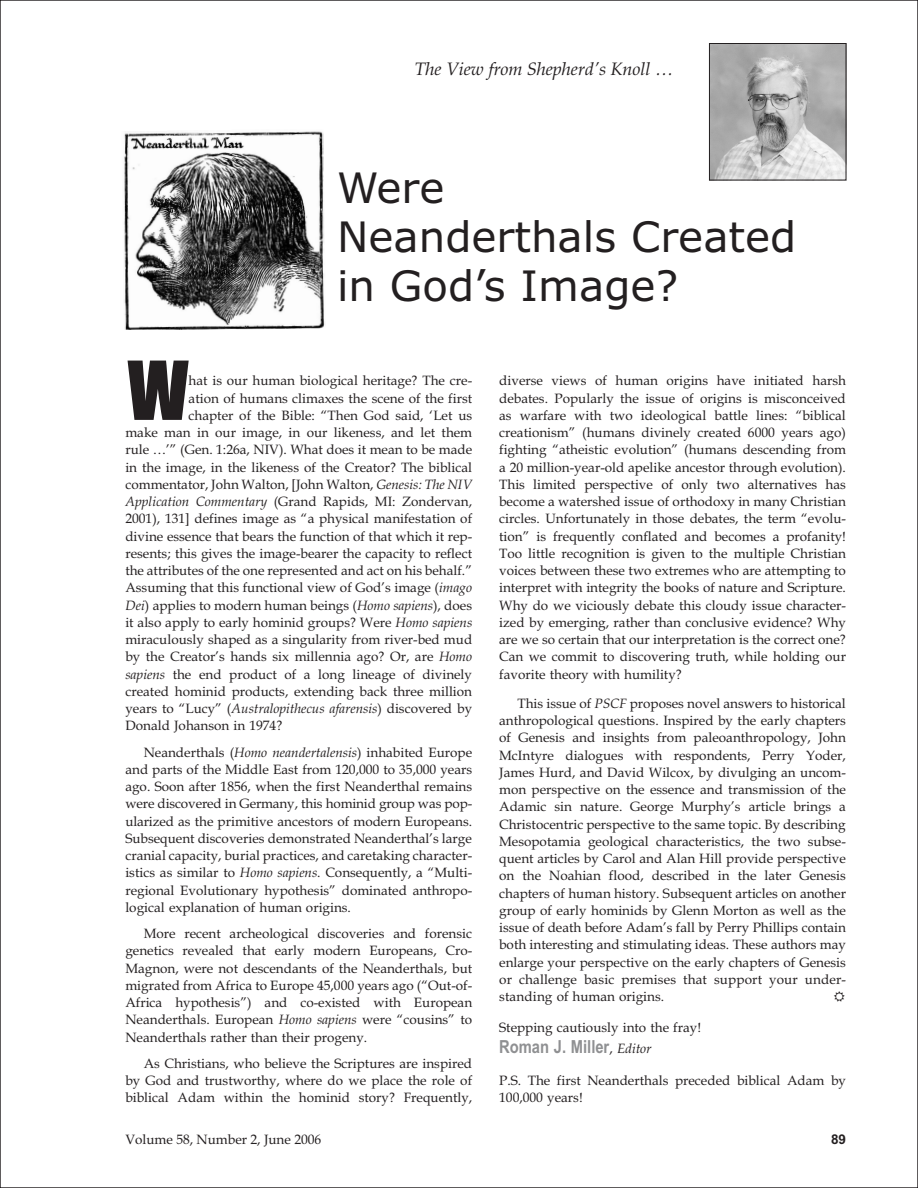
<style>
.page{position:relative;width:918px;height:1188px;background:#fff}
.page>*{position:absolute;margin:0;border:0;box-sizing:border-box;transform-origin:0 0}
.t1{font:700 75px "Impact";color:#231f20}
.t2{font:42px/49.1px "Verdana";color:#231f20}
.t3{font:italic 18px "Book Antiqua";color:#231f20}
.t4{font:700 18px "Arial Narrow";color:#8f9092}
.t5{font:13.5px/17.2px "Book Antiqua";color:#231f20;text-align:justify}
.t6{font:700 13.5px "Arial";color:#231f20}
.s1{font-style:italic}
.s2{font-family:"Book Antiqua";font-weight:400;font-size:13.5px;color:#231f20}
.s3{font-family:"Book Antiqua";font-weight:400;font-style:italic;font-size:13.5px;color:#231f20}
</style>
<div class="page">
<img style="left:124px;top:131px;width:201px;height:199px">
<img style="left:711px;top:45px;width:133px;height:133px">
<div style="left:709px;top:43px;width:137px;height:137px;border:1px solid #231f20"></div>
<h3 class="t3" style="left:414px;top:62px;width:260px">The View from Shepherd’s Knoll …</h3>
<h2 class="t2" style="left:337px;top:167px;width:461px">Were<br>Neanderthals Created in God’s Image?</h2>
<h1 class="t1" style="left:128px;top:350px;width:63px">W</h1>
<p class="t5" style="left:189px;top:374px;width:285px">hat is our human biological heritage? The cre-</p>
<p class="t5" style="left:189px;top:391px;width:285px">ation of humans climaxes the scene of the first</p>
<p class="t5" style="left:189px;top:408px;width:285px">chapter of the Bible: “Then God said, ‘Let us</p>
<p class="t5" style="left:125px;top:426px;width:348px">make man in our image, in our likeness, and let them</p>
<p class="t5" style="left:125px;top:443px;width:348px">rule …’” (Gen. 1:26a, NIV). What does it mean to be made</p>
<p class="t5" style="left:125px;top:460px;width:348px">in the image, in the likeness of the Creator? The biblical</p>
<p class="t5" style="left:125px;top:477px;width:348px">commentator, John Walton, [John Walton, <span class="s1">Genesis: The NIV</span></p>
<p class="t5" style="left:125px;top:495px;width:348px"><span class="s1">Application Commentary</span> (Grand Rapids, MI: Zondervan,</p>
<p class="t5" style="left:125px;top:512px;width:348px">2001), 131] defines image as “a physical manifestation of</p>
<p class="t5" style="left:125px;top:529px;width:348px">divine essence that bears the function of that which it rep-</p>
<p class="t5" style="left:125px;top:546px;width:348px">resents; this gives the image-bearer the capacity to reflect</p>
<p class="t5" style="left:125px;top:564px;width:348px">the attributes of the one represented and act on his behalf.”</p>
<p class="t5" style="left:125px;top:581px;width:348px">Assuming that this functional view of God’s image (<span class="s1">imago</span></p>
<p class="t5" style="left:125px;top:598px;width:348px"><span class="s1">Dei</span>) applies to modern human beings (<span class="s1">Homo sapiens</span>), does</p>
<p class="t5" style="left:125px;top:615px;width:348px">it also apply to early hominid groups? Were <span class="s1">Homo sapiens</span></p>
<p class="t5" style="left:125px;top:633px;width:348px">miraculously shaped as a singularity from river-bed mud</p>
<p class="t5" style="left:125px;top:650px;width:348px">by the Creator’s hands six millennia ago? Or, are <span class="s1">Homo</span></p>
<p class="t5" style="left:125px;top:667px;width:348px"><span class="s1">sapiens</span> the end product of a long lineage of divinely</p>
<p class="t5" style="left:125px;top:684px;width:348px">created hominid products, extending back three million</p>
<p class="t5" style="left:125px;top:702px;width:348px">years to “Lucy” (<span class="s1">Australopithecus afarensis</span>) discovered by</p>
<p class="t5" style="left:125px;top:719px;width:158px">Donald Johanson in 1974?</p>
<p class="t5" style="left:125px;top:745px;width:348px;text-indent:18px">Neanderthals (<span class="s1">Homo neandertalensis</span>) inhabited Europe and parts of the Middle East from 120,000 to 35,000 years ago. Soon after 1856, when the first Neanderthal remains were discovered in Germany, this hominid group was pop&shy;ularized as the primitive ancestors of modern Europeans.<br>Subsequent discoveries demonstrated Neanderthal’s large cranial capacity, burial practices, and caretaking character&shy;istics as similar to <span class="s1">Homo sapiens</span>. Consequently, a “Multi&shy;regional Evolutionary hypothesis” dominated anthropo&shy;logical explanation of human origins.</p>
<p class="t5" style="left:125px;top:927px;width:348px;text-indent:18px">More recent archeological discoveries and forensic genetics revealed that early modern Europeans, Cro-Magnon, were not descendants of the Neanderthals, but migrated from Africa to Europe 45,000 years ago (“Out-of-Africa hypothesis”) and co-existed with European Neanderthals. European <span class="s1">Homo sapiens</span> were “cousins” to Neanderthals rather than their progeny.</p>
<p class="t5" style="left:125px;top:1056px;width:348px;text-indent:18px">As Christians, who believe the Scriptures are inspired by God and trustworthy, where do we place the role of biblical Adam within the hominid story? Frequently,</p>
<p class="t5" style="left:499px;top:374px;width:348px">diverse views of human origins have initiated harsh debates. Popularly the issue of origins is misconceived as warfare with two ideological battle lines: “biblical creationism” (humans divinely created 6000 years ago) fighting “atheistic evolution” (humans descending from a 20 million-year-old apelike ancestor through evolution).<br>This limited perspective of only two alternatives has become a watershed issue of orthodoxy in many Christian circles. Unfortunately in those debates, the term “evolu&shy;tion” is frequently conflated and becomes a profanity!<br>Too little recognition is given to the multiple Christian voices between these two extremes who are attempting to interpret with integrity the books of nature and Scripture.<br>Why do we viciously debate this cloudy issue character&shy;ized by emerging, rather than conclusive evidence? Why are we so certain that our interpretation is the correct one?<br>Can we commit to discovering truth, while holding our favorite theory with humility?</p>
<p class="t5" style="left:499px;top:696px;width:348px;text-indent:18px">This issue of <span class="s1">PSCF</span> proposes novel answers to historical anthropological questions. Inspired by the early chapters of Genesis and insights from paleoanthropology, John McIntyre dialogues with respondents, Perry Yoder, James Hurd, and David Wilcox, by divulging an uncom&shy;mon perspective on the essence and transmission of the Adamic sin nature. George Murphy’s article brings a Christocentric perspective to the same topic. By describing Mesopotamia geological characteristics, the two subse&shy;quent articles by Carol and Alan Hill provide perspective on the Noahian flood, described in the later Genesis chapters of human history. Subsequent articles on another group of early hominids by Glenn Morton as well as the issue of death before Adam’s fall by Perry Phillips contain both interesting and stimulating ideas. These authors may enlarge your perspective on the early chapters of Genesis or challenge basic premises that support your under&shy;standing of human origins.</p>
<p class="t5" style="left:499px;top:1020px;width:203px">Stepping cautiously into the fray!</p>
<h3 class="t4" style="left:499px;top:1036px;width:154px">Roman J. Miller<span class="s2">,</span> <span class="s3">Editor</span></h3>
<p class="t5" style="left:499px;top:1073px;width:348px">P.S. The first Neanderthals preceded biblical Adam by<br>100,000 years!</p>
<p class="t5" style="left:125px;top:1132px;width:197px">Volume 58, Number 2, June 2006</p>
<p class="t6" style="left:831px;top:1132px;width:17px">89</p>
</div>
